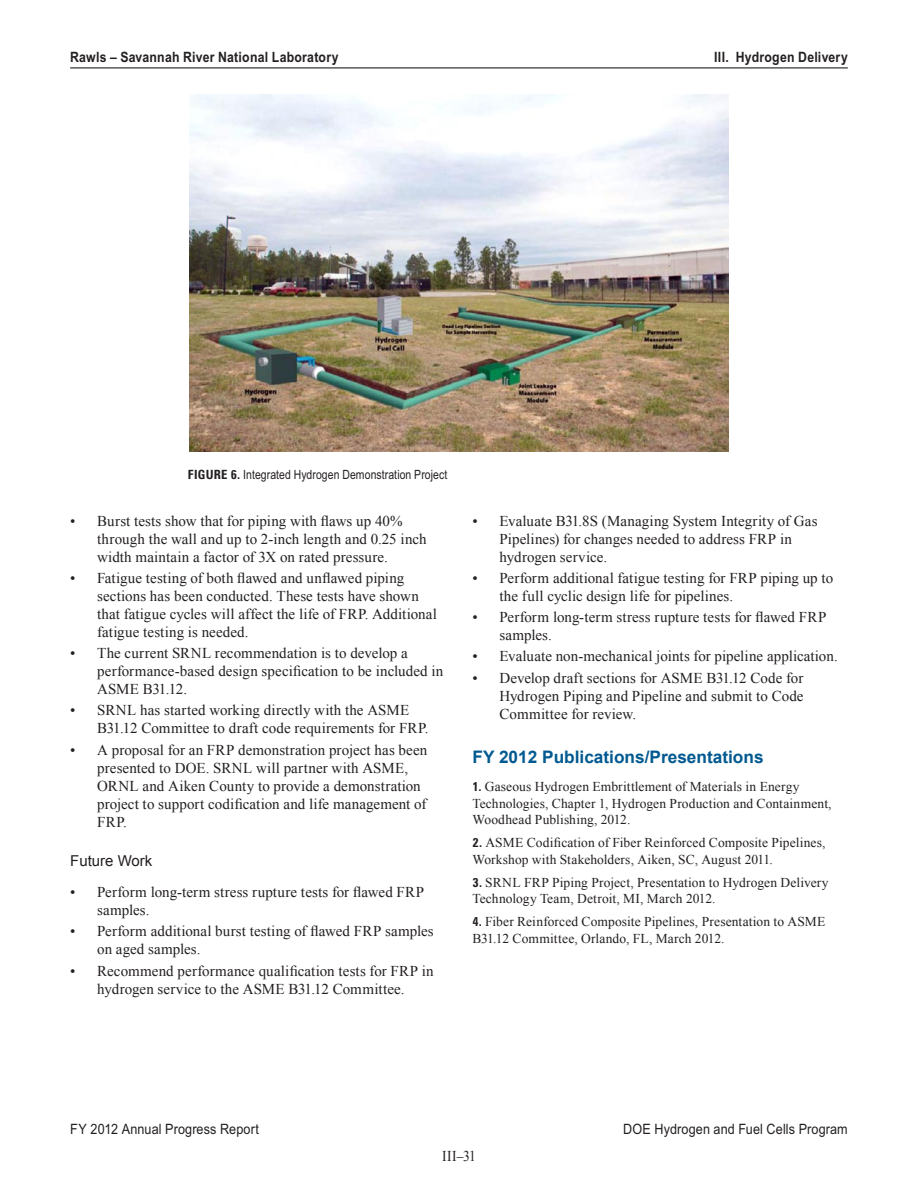
<style>
.page{position:relative;width:918px;height:1188px;background:#fff}
.page>*{position:absolute;margin:0;border:0;box-sizing:border-box;transform-origin:0 0}
._1_RptObjHead{font:700 17.25px "Arial";color:#005990}
._1_Bulleted{font:15px/18px "Times New Roman";letter-spacing:.005em;color:#231f20}
._1_Bulleted_7{font:15px/18px "Times New Roman";letter-spacing:.005em;color:#231f20;text-align:justify}
._1_Object_subHead_af{font:15px "Arial";color:#231f20}
._1_Bulleted_7-2{font:15px "Times New Roman";letter-spacing:.005em;color:#231f20;scale:.9 1}
.t1{font:700 14.25px "Arial Narrow MT Pro";letter-spacing:.015em;color:#231f20;scale:1.05 1}
.t2{font:14.25px "Arial Narrow MT Pro";letter-spacing:.01em;color:#231f20;scale:1.08 1}
._1_Reference{font:13.5px/16.5px "Times New Roman";letter-spacing:.01em;color:#231f20}
._1_FigureTitle{font:12.75px "Arial Narrow MT Pro";letter-spacing:.01em;color:#231f20}
.s1{font-family:"Zurich BT";font-weight:700;font-stretch:condensed}
.s2{font-family:"Zurich BT";font-weight:700;font-stretch:condensed;font-size:12.75px}
</style>
<div class="page">
<hr style="left:70px;top:67px;width:778px;height:1px;background:#231f20">
<img style="left:189px;top:94px;width:540px;height:358px">
<p class="t1" style="left:70px;top:49px;width:257px">Rawls – Savannah River National Laboratory</p>
<p class="t1" style="left:714px;top:48px;width:129px">III. Hydrogen Delivery</p>
<p class="_1_FigureTitle" style="left:188px;top:467px;width:261px"><span class="s1">FIGURE 6.</span> Integrated Hydrogen Demonstration Project</p>
<p class="_1_Bulleted" style="left:97px;top:511px;width:331px;text-indent:-27px">• Burst tests show that for piping with flaws up 40% through the wall and up to 2-inch length and 0.25 inch width maintain a factor of 3X on rated pressure.</p>
<p class="_1_Bulleted" style="left:97px;top:569px;width:341px;text-indent:-27px">• Fatigue testing of both flawed and unflawed piping sections has been conducted. These tests have shown that fatigue cycles will affect the life of FRP. Additional fatigue testing is needed.</p>
<p class="_1_Bulleted" style="left:97px;top:644px;width:348px;text-indent:-27px">• The current SRNL recommendation is to develop a performance-based design specification to be included in<br>ASME B31.12.</p>
<p class="_1_Bulleted" style="left:97px;top:701px;width:333px;text-indent:-27px">• SRNL has started working directly with the ASME<br>B31.12 Committee to draft code requirements for FRP.</p>
<p class="_1_Bulleted_7" style="left:97px;top:740px;width:332px;text-align:left;text-indent:-27px">• A proposal for an FRP demonstration project has been presented to DOE. SRNL will partner with ASME, ORNL and Aiken County to provide a demonstration project to support codification and life management of FRP.</p>
<p class="_1_Object_subHead_af" style="left:70px;top:851px;width:84px">Future Work</p>
<p class="_1_Bulleted" style="left:97px;top:883px;width:328px;text-indent:-27px">• Perform long-term stress rupture tests for flawed FRP samples.</p>
<p class="_1_Bulleted" style="left:97px;top:922px;width:338px;text-indent:-27px">• Perform additional burst testing of flawed FRP samples on aged samples.</p>
<p class="_1_Bulleted" style="left:70px;top:961px;width:365px;text-align:center">• Recommend performance qualification tests for FRP in hydrogen service to the ASME B31.12 Committee.</p>
<p class="_1_Bulleted" style="left:500px;top:511px;width:320px;text-indent:-27px">• Evaluate B31.8S (Managing System Integrity of Gas<br>Pipelines) for changes needed to address FRP in hydrogen service.</p>
<p class="_1_Bulleted" style="left:500px;top:569px;width:335px;text-indent:-27px">• Perform additional fatigue testing for FRP piping up to the full cyclic design life for pipelines.</p>
<p class="_1_Bulleted" style="left:500px;top:608px;width:328px;text-indent:-27px">• Perform long-term stress rupture tests for flawed FRP samples.</p>
<p class="_1_Bulleted" style="left:472px;top:647px;width:367px">• Evaluate non-mechanical joints for pipeline application.</p>
<p class="_1_Bulleted_7" style="left:500px;top:668px;width:306px;text-indent:-27px">• Develop draft sections for ASME B31.12 Code for Hydrogen Piping and Pipeline and submit to Code Committee for review.</p>
<p class="_1_RptObjHead" style="left:472px;top:746px;width:293px">FY 2012 Publications/Presentations</p>
<p class="_1_Reference" style="left:472px;top:778px;width:361px"><span class="s2">1.</span> Gaseous Hydrogen Embrittlement of Materials in Energy<br>Technologies, Chapter 1, Hydrogen Production and Containment,<br>Woodhead Publishing, 2012.</p>
<p class="_1_Reference" style="left:472px;top:834px;width:355px"><span class="s2">2.</span> ASME Codification of Fiber Reinforced Composite Pipelines,<br>Workshop with Stakeholders, Aiken, SC, August 2011.</p>
<p class="_1_Reference" style="left:472px;top:874px;width:358px"><span class="s2">3.</span> SRNL FRP Piping Project, Presentation to Hydrogen Delivery<br>Technology Team, Detroit, MI, March 2012.</p>
<p class="_1_Reference" style="left:472px;top:913px;width:354px"><span class="s2">4.</span> Fiber Reinforced Composite Pipelines, Presentation to ASME<br>B31.12 Committee, Orlando, FL, March 2012.</p>
<p class="t2" style="left:70px;top:1120px;width:176px">FY 2012 Annual Progress Report</p>
<p class="t2" style="left:623px;top:1121px;width:210px">DOE Hydrogen and Fuel Cells Program</p>
<p class="_1_Bulleted_7-2" style="left:442px;top:1146px;width:39px">III–31</p>
</div>
